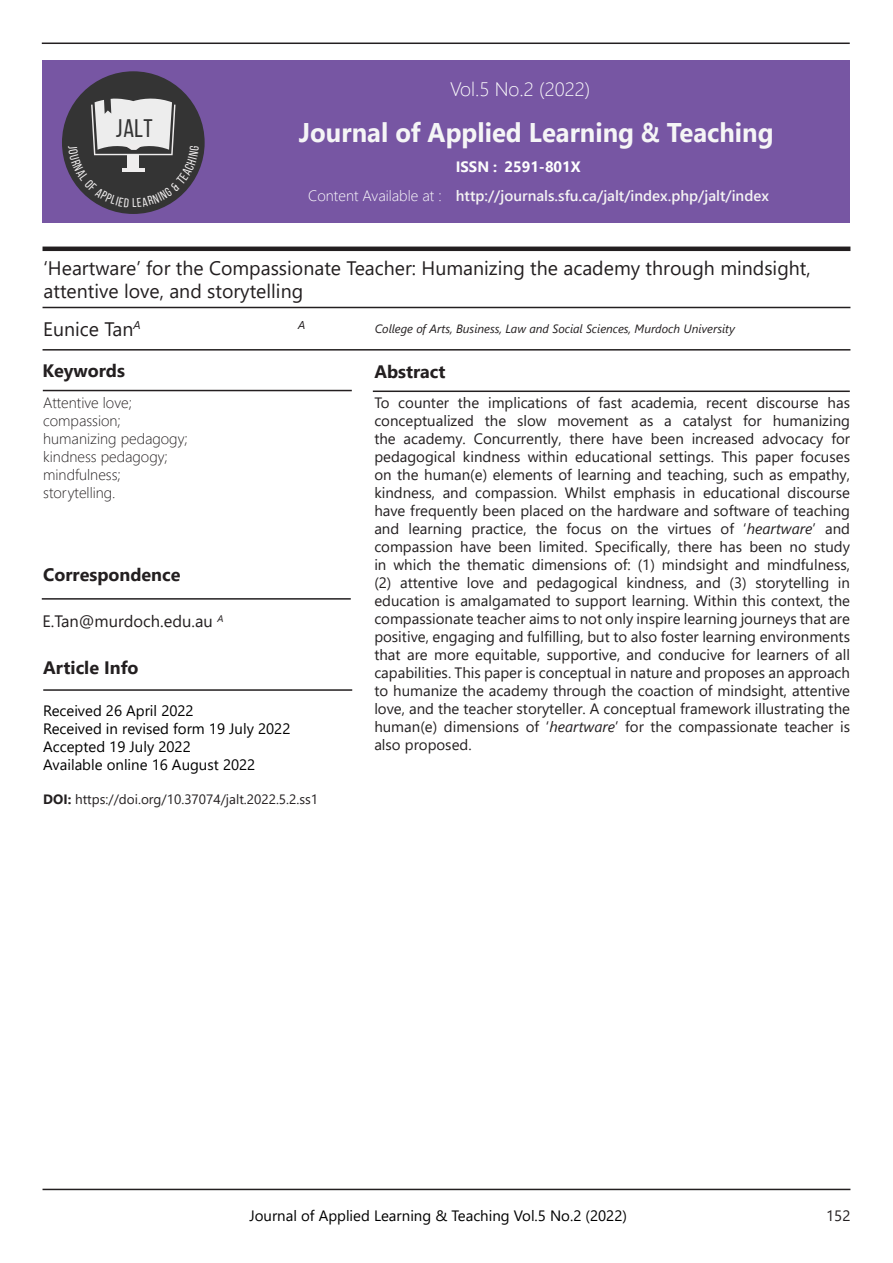
<style>
.page{position:relative;width:893px;height:1263px;background:#fff}
.page>*{position:absolute;margin:0;border:0;box-sizing:border-box;transform-origin:0 0}
.t1{font:700 27px "Segoe UI";color:#f5f5f6;scale:.95 1}
.t2{font:25.5px "Bebas Neue";color:#343434}
.t3{font:19.5px/23.4px "Segoe UI";color:#231f20}
.t4{font:300 19.5px "Segoe UI";color:#fcfcfc}
.t5{font:700 18px "Segoe UI";color:#231f20}
.t6{font:16.5px "Segoe UI";color:#231f20}
.t7{font:15px/18px "Segoe UI";color:#231f20;text-align:justify}
.t8{font:15px "Segoe UI";color:#000}
.t9{font:300 15px "Segoe UI";color:#231f20}
.t10{font:600 15px "Segoe UI";color:#f4f3f3}
.t11{font:300 15px "Segoe UI";color:#fff}
.t12{font:700 15px "Segoe UI";color:#fefefe}
.t13{font:700 15px "Segoe UI";color:#fcfcfc}
.t14{font:13.5px "Segoe UI";color:#231f20}
.t15{font:italic 12px "Segoe UI";color:#231f20}
.t16{font:italic 11.4px "Segoe UI";color:#231f20}
.s1{font-style:italic}
.s2{font-weight:700}
</style>
<div class="page">
<hr style="left:43px;top:1189px;width:807px;height:1px;background:#231f20">
<hr style="left:43px;top:307px;width:807px;height:1px;background:#231f20">
<hr style="left:43px;top:247px;width:807px;height:4px;background:#231f20">
<hr style="left:43px;top:349px;width:807px;height:2px;background:#231f20">
<hr style="left:43px;top:390px;width:309px;height:1px;background:#231f20">
<hr style="left:373px;top:390px;width:477px;height:2px;background:#231f20">
<hr style="left:43px;top:689px;width:309px;height:2px;background:#231f20">
<hr style="left:42px;top:43px;width:808px;height:1px;background:#231f20">
<div style="left:43px;top:61px;width:807px;height:162px;background:#7756a3"></div>
<div style="left:62px;top:71px;width:143px;height:143px;background:#343434;border-radius:50%"></div>
<hr style="left:42px;top:598px;width:309px;height:2px;background:#231f20">
<svg style="left:68px;top:97px;width:131px;height:110px"></svg>
<p class="t2" style="left:116px;top:115px;width:38px">JALT</p>
<p class="t4" style="left:450px;top:71px;width:142px">Vol.5 No.2 (2022)</p>
<p class="t1" style="left:299px;top:107px;width:501px">Journal of Applied Learning &amp; Teaching</p>
<p class="t11" style="left:308px;top:182px;width:135px">Content Available at :</p>
<p class="t13" style="left:456px;top:153px;width:43px">ISSN :</p>
<p class="t12" style="left:504px;top:153px;width:78px">2591-801X</p>
<p class="t10" style="left:456px;top:182px;width:315px">http://journals.sfu.ca/jalt/index.php/jalt/index</p>
<p class="t3" style="left:44px;top:254px;width:769px">‘Heartware’ for the Compassionate Teacher: Humanizing the academy through mindsight, attentive love, and storytelling</p>
<p class="t3" style="left:43px;top:315px;width:99px">Eunice Tan<sup>A</sup></p>
<p class="t16" style="left:298px;top:314px;width:9px">A</p>
<p class="t15" style="left:375px;top:317px;width:362px">College of Arts, Business, Law and Social Sciences, Murdoch University</p>
<p class="t5" style="left:43px;top:353px;width:84px">Keywords</p>
<p class="t5" style="left:374px;top:354px;width:73px">Abstract</p>
<p class="t9" style="left:43px;top:389px;width:90px">Attentive love;</p>
<p class="t9" style="left:43px;top:407px;width:79px">compassion;</p>
<p class="t9" style="left:43px;top:425px;width:146px">humanizing pedagogy;</p>
<p class="t9" style="left:43px;top:443px;width:126px">kindness pedagogy;</p>
<p class="t9" style="left:43px;top:461px;width:79px">mindfulness;</p>
<p class="t9" style="left:43px;top:479px;width:74px">storytelling.</p>
<p class="t7" style="left:374px;top:393px;width:477px">To counter the implications of fast academia, recent discourse has conceptualized the slow movement as a catalyst for humanizing the academy. Concurrently, there have been increased advocacy for pedagogical kindness within educational settings. This paper focuses on the human(e) elements of learning and teaching, such as empathy, kindness, and compassion. Whilst emphasis in educational discourse have frequently been placed on the hardware and software of teaching and learning practice, the focus on the virtues of ‘<span class="s1">heartware</span>’ and compassion have been limited. Specifically, there has been no study in which the thematic dimensions of: (1) mindsight and mindfulness, (2) attentive love and pedagogical kindness, and (3) storytelling in education is amalgamated to support learning. Within this context, the compassionate teacher aims to not only inspire learning journeys that are positive, engaging and fulfilling, but to also foster learning environments that are more equitable, supportive, and conducive for learners of all capabilities. This paper is conceptual in nature and proposes an approach to humanize the academy through the coaction of mindsight, attentive love, and the teacher storyteller. A conceptual framework illustrating the human(e) dimensions of ‘<span class="s1">heartware</span>’ for the compassionate teacher is also proposed.</p>
<p class="t5" style="left:43px;top:558px;width:139px">Correspondence</p>
<p class="t6" style="left:42px;top:606px;width:183px">E.Tan@murdoch.edu.au <sup>A</sup></p>
<p class="t5" style="left:43px;top:651px;width:97px">Article Info</p>
<p class="t8" style="left:43px;top:696px;width:152px">Received 26 April 2022</p>
<p class="t8" style="left:43px;top:714px;width:249px">Received in revised form 19 July 2022</p>
<p class="t8" style="left:43px;top:732px;width:149px">Accepted 19 July 2022</p>
<p class="t8" style="left:43px;top:750px;width:214px">Available online 16 August 2022</p>
<p class="t14" style="left:43px;top:786px;width:276px"><span class="s2">DOI:</span> https://doi.org/10.37074/jalt.2022.5.2.ss1</p>
<p class="t8" style="left:249px;top:1201px;width:379px">Journal of Applied Learning &amp; Teaching Vol.5 No.2 (2022)</p>
<p class="t7" style="left:826px;top:1205px;width:26px">152</p>
</div>
